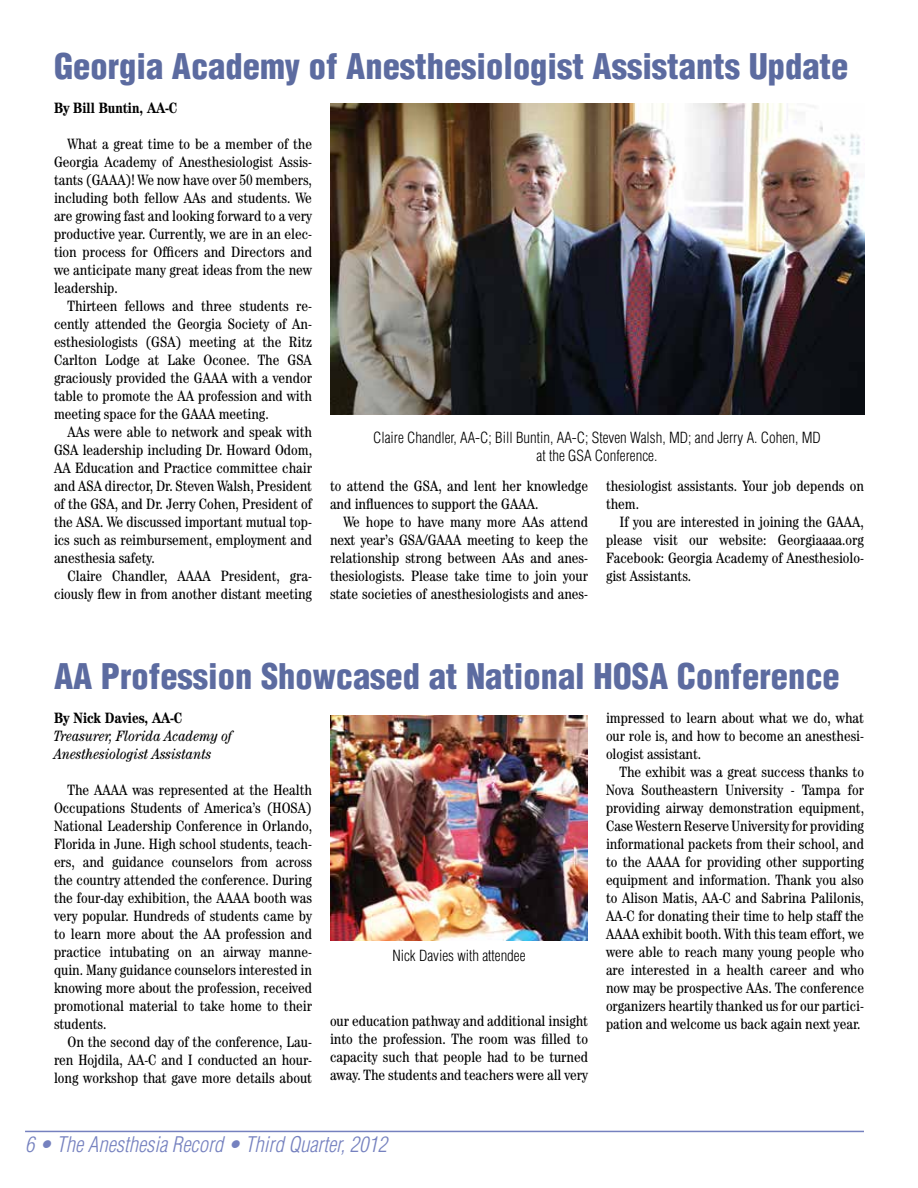
<style>
.page{position:relative;width:918px;height:1188px;background:#fff}
.page>*{position:absolute;margin:0;border:0;box-sizing:border-box;transform-origin:0 0}
.t1{font:900 condensed 34.5px "Helvetica LT Std";color:#5c6ba0}
.t2{font:italic 300 condensed 21px "Helvetica LT Std";color:#7581bf}
.t3{font:condensed 15px/18px "Century Std";color:#000;text-align:justify}
.t4{font:300 condensed 15px/18px "Helvetica LT Std";color:#000;text-align:center}
.t5{font:italic condensed 15px/18px "Century Std";color:#000}
.t6{font:700 condensed 15px "Century Std";color:#000}
</style>
<div class="page">
<hr style="left:25px;top:1131px;width:839px;height:1px;background:#7581bf">
<img style="left:330px;top:103px;width:534px;height:312px">
<img style="left:330px;top:716px;width:258px;height:224px">
<h1 class="t1" style="left:54px;top:44px;width:796px">Georgia Academy of Anesthesiologist Assistants Update</h1>
<p class="t6" style="left:54px;top:99px;width:125px">By Bill Buntin, AA-C</p>
<p class="t3" style="left:54px;top:135px;width:260px;text-indent:14px">What a great time to be a member of the Georgia Academy of Anesthesiologist Assis&shy;tants (GAAA)! We now have over 50 members, including both fellow AAs and students. We are growing fast and looking forward to a very productive year. Currently, we are in an elec&shy;tion process for Officers and Directors and we anticipate many great ideas from the new leadership.</p>
<p class="t3" style="left:54px;top:297px;width:260px;text-indent:14px">Thirteen fellows and three students re&shy;cently attended the Georgia Society of An&shy;esthesiologists (GSA) meeting at the Ritz Carlton Lodge at Lake Oconee. The GSA graciously provided the GAAA with a vendor table to promote the AA profession and with meeting space for the GAAA meeting.</p>
<p class="t3" style="left:54px;top:423px;width:260px;text-indent:14px">AAs were able to network and speak with GSA leadership including Dr. Howard Odom, AA Education and Practice committee chair and ASA director, Dr. Steven Walsh, President of the GSA, and Dr. Jerry Cohen, President of the ASA. We discussed important mutual top&shy;ics such as reimbursement, employment and anesthesia safety.</p>
<p class="t3" style="left:54px;top:567px;width:260px;text-align:right">Claire Chandler, AAAA President, gra&shy;ciously flew in from another distant meeting</p>
<p class="t4" style="left:373px;top:428px;width:449px">Claire Chandler, AA-C; Bill Buntin, AA-C; Steven Walsh, MD; and Jerry A. Cohen, MD at the GSA Conference.</p>
<p class="t3" style="left:330px;top:477px;width:259px">to attend the GSA, and lent her knowledge and influences to support the GAAA.</p>
<p class="t3" style="left:330px;top:513px;width:260px;text-indent:14px">We hope to have many more AAs attend next year’s GSA/GAAA meeting to keep the relationship strong between AAs and anes&shy;thesiologists. Please take time to join your state societies of anesthesiologists and anes-</p>
<p class="t3" style="left:606px;top:477px;width:259px">thesiologist assistants. Your job depends on them.</p>
<p class="t3" style="left:606px;top:513px;width:260px;text-indent:14px">If you are interested in joining the GAAA, please visit our website: Georgiaaaa.org Facebook: Georgia Academy of Anesthesiolo&shy;gist Assistants.</p>
<h1 class="t1" style="left:54px;top:654px;width:787px">AA Profession Showcased at National HOSA Conference</h1>
<p class="t6" style="left:54px;top:709px;width:130px">By Nick Davies, AA-C</p>
<p class="t5" style="left:54px;top:726px;width:180px">Treasurer, Florida Academy of<br>Anesthesiologist Assistants</p>
<p class="t3" style="left:54px;top:780px;width:260px;text-indent:14px">The AAAA was represented at the Health Occupations Students of America’s (HOSA)<br>National Leadership Conference in Orlando, Florida in June. High school students, teach&shy;ers, and guidance counselors from across the country attended the conference. During the four-day exhibition, the AAAA booth was very popular. Hundreds of students came by to learn more about the AA profession and practice intubating on an airway manne&shy;quin. Many guidance counselors interested in knowing more about the profession, received promotional material to take home to their students.</p>
<p class="t3" style="left:54px;top:1032px;width:260px;text-indent:14px">On the second day of the conference, Lau&shy;ren Hojdila, AA-C and I conducted an hour&shy;long workshop that gave more details about</p>
<p class="t3" style="left:606px;top:708px;width:260px">impressed to learn about what we do, what our role is, and how to become an anesthesi&shy;ologist assistant.</p>
<p class="t3" style="left:606px;top:762px;width:260px;text-indent:14px">The exhibit was a great success thanks to Nova Southeastern University - Tampa for providing airway demonstration equipment, Case Western Reserve University for providing informational packets from their school, and to the AAAA for providing other supporting equipment and information. Thank you also to Alison Matis, AA-C and Sabrina Palilonis, AA-C for donating their time to help staff the AAAA exhibit booth. With this team effort, we were able to reach many young people who are interested in a health career and who now may be prospective AAs. The conference organizers heartily thanked us for our partici&shy;pation and welcome us back again next year.</p>
<p class="t4" style="left:392px;top:946px;width:135px">Nick Davies with attendee</p>
<p class="t3" style="left:330px;top:1012px;width:260px">our education pathway and additional insight into the profession. The room was filled to capacity such that people had to be turned away. The students and teachers were all very</p>
<h2 class="t2" style="left:25px;top:1132px;width:364px">6 • The Anesthesia Record • Third Quarter, 2012</h2>
</div>
